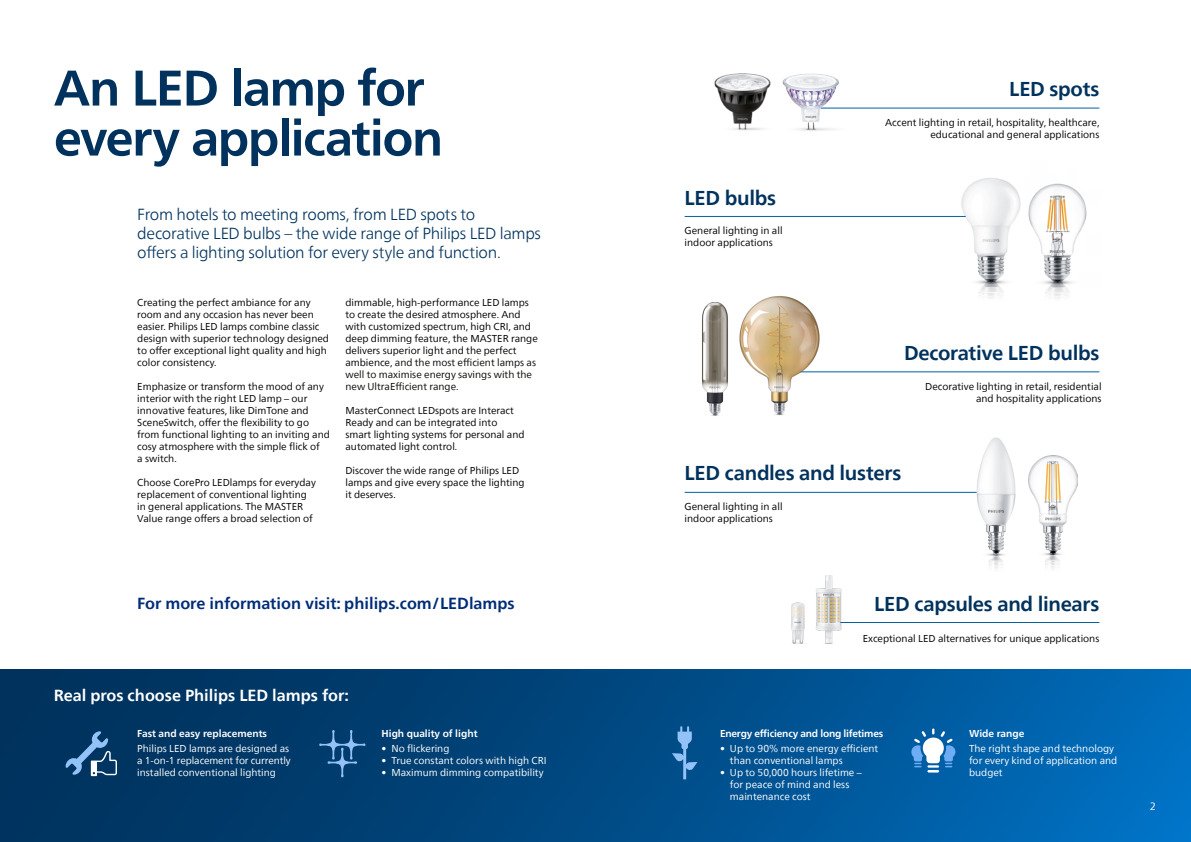
<style>
.page{position:relative;width:1191px;height:842px;background:#fff}
.page>*{position:absolute;margin:0;border:0;box-sizing:border-box;transform-origin:0 0}
.t1{font:700 50px/50px "Neue Frutiger World";letter-spacing:-.03em;color:#00325d}
.t2{font:700 20px "Neue Frutiger World";letter-spacing:-.015em;color:#00325d}
.t3{font:300 16px/19.2px "Neue Frutiger World";letter-spacing:-.02em;color:#00325d}
.t4{font:700 16px "Neue Frutiger World";color:#002c77}
.t5{font:700 16px "Neue Frutiger World";color:#fff}
.t6{font:10.5px "Neue Frutiger World";color:#fff}
.t7{font:10px/12px "Neue Frutiger World";color:#000}
.t8{font:10px/12px "Neue Frutiger World";color:#fff}
.t9{font:700 10px "Neue Frutiger World";color:#fff}
.t10{font:700 10px "Neue Frutiger World";letter-spacing:-.02em;color:#fff}
.s1{color:#0b0904}
</style>
<div class="page">
<div style="left:0;top:669px;width:1191px;height:173px;background:linear-gradient(to right,#002b52,#006bba)"></div>
<hr style="left:684px;top:216px;width:289px;height:1px;background:#00629f">
<hr style="left:820px;top:108px;width:279px;height:1px;background:#00629f">
<hr style="left:838px;top:622px;width:261px;height:1px;background:#00629f">
<hr style="left:800px;top:371px;width:299px;height:1px;background:#00629f">
<hr style="left:684px;top:492px;width:292px;height:1px;background:#00629f">
<img style="left:792px;top:74px;width:55px;height:57px">
<img style="left:714px;top:73px;width:78px;height:58px">
<img style="left:945px;top:437px;width:71px;height:132px">
<img style="left:739px;top:296px;width:88px;height:119px">
<img style="left:702px;top:302px;width:26px;height:114px">
<img style="left:947px;top:200px;width:74px;height:98px">
<img style="left:1028px;top:183px;width:59px;height:116px">
<img style="left:961px;top:178px;width:59px;height:104px">
<svg style="left:66px;top:731px;width:51px;height:45px"></svg>
<svg style="left:672px;top:726px;width:25px;height:53px"></svg>
<svg style="left:319px;top:730px;width:46px;height:47px"></svg>
<svg style="left:911px;top:728px;width:44px;height:44px"></svg>
<img style="left:1001px;top:552px;width:59px;height:17px">
<img style="left:1028px;top:456px;width:49px;height:99px">
<img style="left:791px;top:602px;width:13px;height:42px">
<img style="left:804px;top:575px;width:38px;height:69px">
<h1 class="t1" style="left:54px;top:62px;width:391px">An LED lamp for every application</h1>
<h3 class="t3" style="left:137px;top:204px;width:405px">From hotels to meeting rooms, from LED spots to decorative LED bulbs – the wide range of Philips LED lamps offers a lighting solution for every style and function.</h3>
<p class="t7" style="left:137px;top:297px;width:193px">Creating the perfect ambiance for any room and any occasion has never been easier. Philips LED lamps combine classic design with superior technology designed to offer exceptional light quality and high color consistency.</p>
<p class="t7" style="left:137px;top:381px;width:194px">Emphasize or transform the mood of any interior with the right LED lamp – our innovative features, like DimTone and SceneSwitch, offer the flexibility to go from functional lighting to an inviting and cosy atmosphere with the simple flick of<br>a switch.</p>
<p class="t7" style="left:137px;top:477px;width:180px">Choose CorePro LEDlamps for everyday replacement of conventional lighting in general applications. The MASTER Value range offers a broad selection of</p>
<p class="t7" style="left:345px;top:297px;width:194px">dimmable, high-performance LED lamps to create the desired atmosphere. And with customized spectrum, high CRI, and deep dimming feature, the MASTER range delivers superior light and the perfect ambience, <span class="s1">and the most efficient lamps as well to maximise energy savings with the new UltraEfficient range.</span></p>
<p class="t7" style="left:345px;top:405px;width:181px">MasterConnect LEDspots are Interact Ready and can be integrated into smart lighting systems for personal and automated light control.</p>
<p class="t7" style="left:345px;top:465px;width:180px">Discover the wide range of Philips LED lamps and give every space the lighting it deserves.</p>
<h3 class="t4" style="left:137px;top:589px;width:379px">For more information visit: philips.com/LEDlamps</h3>
<h3 class="t5" style="left:54px;top:681px;width:296px">Real pros choose Philips LED lamps for:</h3>
<p class="t9" style="left:137px;top:725px;width:131px">Fast and easy replacements</p>
<p class="t8" style="left:137px;top:743px;width:155px">Philips LED lamps are designed as a 1-on-1 replacement for currently installed conventional lighting</p>
<p class="t9" style="left:381px;top:724px;width:98px">High quality of light</p>
<p class="t8" style="left:381px;top:742px;width:69px">• No flickering</p>
<p class="t8" style="left:381px;top:754px;width:167px">• True constant colors with high CRI</p>
<p class="t8" style="left:381px;top:766px;width:163px">• Maximum dimming compatibility</p>
<h2 class="t2" style="left:684px;top:180px;width:93px">LED bulbs</h2>
<p class="t7" style="left:684px;top:225px;width:99px">General lighting in all indoor applications</p>
<h2 class="t2" style="left:1009px;top:72px;width:92px">LED spots</h2>
<p class="t7" style="left:885px;top:117px;width:216px;text-align:right">Accent lighting in retail, hospitality, healthcare, educational and general applications</p>
<h2 class="t2" style="left:904px;top:335px;width:197px">Decorative LED bulbs</h2>
<h2 class="t2" style="left:684px;top:456px;width:218px">LED candles and lusters</h2>
<p class="t7" style="left:684px;top:501px;width:99px">General lighting in all indoor applications</p>
<p class="t7" style="left:925px;top:381px;width:178px;text-align:right">Decorative lighting in retail, residential and hospitality applications</p>
<h2 class="t2" style="left:874px;top:586px;width:227px">LED capsules and linears</h2>
<p class="t7" style="left:863px;top:633px;width:238px">Exceptional LED alternatives for unique applications</p>
<p class="t10" style="left:720px;top:724px;width:165px">Energy efficiency and long lifetimes</p>
<p class="t8" style="left:730px;top:742px;width:150px;text-indent:-10px">• Up to 90% more energy efficient than conventional lamps</p>
<p class="t8" style="left:730px;top:766px;width:133px;text-indent:-10px">• Up to 50,000 hours lifetime – for peace of mind and less maintenance cost</p>
<p class="t9" style="left:969px;top:724px;width:57px">Wide range</p>
<p class="t8" style="left:969px;top:742px;width:150px">The right shape and technology for every kind of application and budget</p>
<p class="t6" style="left:1150px;top:798px;width:8px">2</p>
</div>
